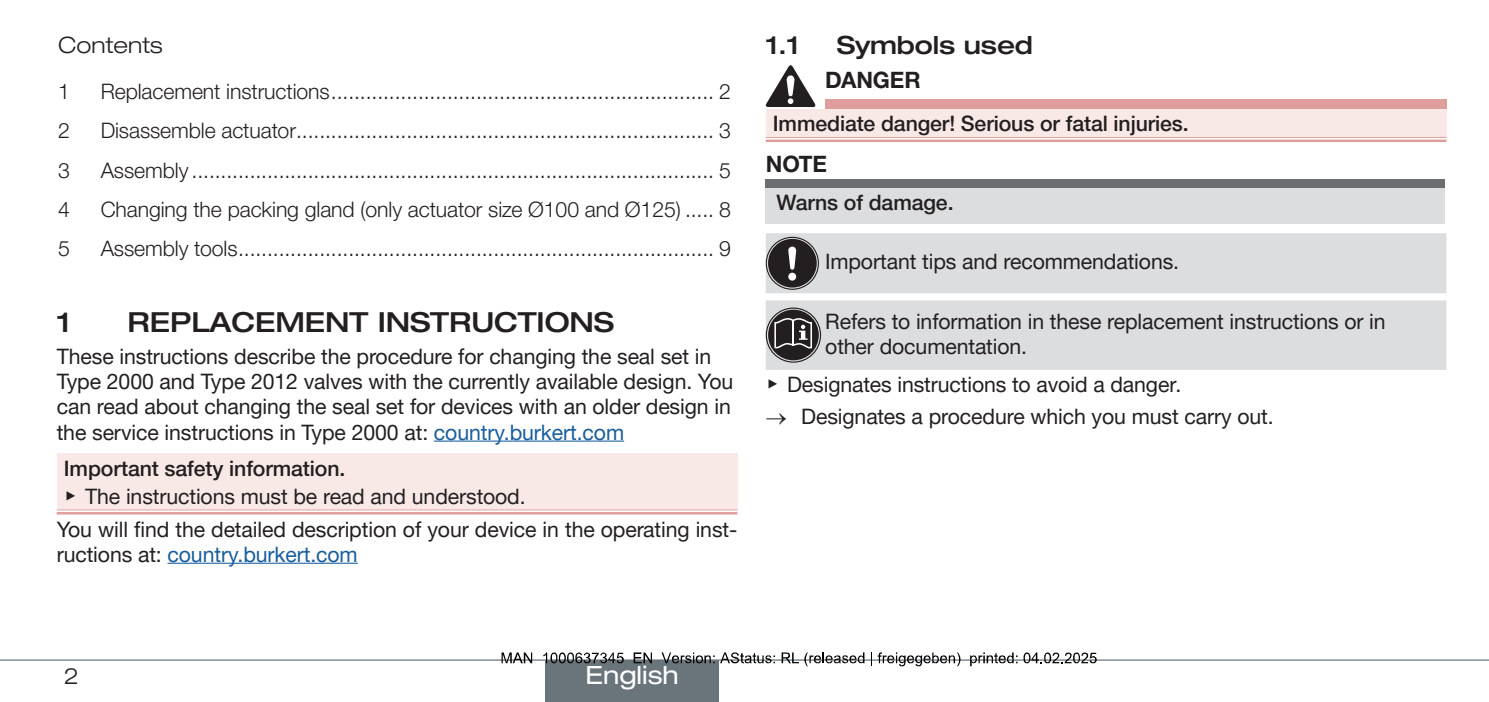
<style>
.page{position:relative;width:1489px;height:702px;background:#fff}
.page>*{position:absolute;margin:0;border:0;box-sizing:border-box;transform-origin:0 0}
.t1{font:500 expanded 27.5px "Helvetica Neue LTW1 G";letter-spacing:-.005em;color:#231f20}
.t2{font:500 expanded 25px "Helvetica Neue LTW1 G";letter-spacing:-.005em;color:#231f20}
.t3{font:expanded 25px "Helvetica Neue LTW1 G";color:#fff}
.SI-Wort{font:700 22.5px "Helvetica Neue LTW1 G";letter-spacing:-.005em;color:#231f20}
.TOC_title{font:300 expanded 22.5px "Helvetica Neue LTW1 G";color:#231f20}
.Fließtext{font:21.25px/25px "Helvetica Neue LTW1 G";letter-spacing:-.005em;color:#231f20}
.t4{font:300 21.25px "Helvetica Neue LTW1 G";letter-spacing:-.005em;color:#231f20}
.HI-Text{font:21.25px/25px "Helvetica Neue LTW1 G";letter-spacing:-.005em;color:#231f20}
.SI-Art{font:500 21.25px "Helvetica Neue LTW1 G";letter-spacing:-.005em;color:#231f20}
.Beschriftung{font:500 21.25px "Helvetica Neue LTW1 G";letter-spacing:-.005em;color:#231f20}
.s1{color:#175d9e}
.s2{font-family:"Arial Unicode MS"}
</style>
<div class="page">
<hr style="left:434px;top:440px;width:190px;height:1px;background:#175d9e">
<hr style="left:167px;top:562px;width:191px;height:1px;background:#175d9e">
<div style="left:57px;top:453px;width:680px;height:59px;background:#f8e9e7"></div>
<svg style="left:57px;top:510px;width:680px;height:2px"></svg>
<hr style="left:57px;top:509px;width:680px;height:1px;background:#df9e9c">
<hr style="left:57px;top:512px;width:680px;height:2px;background:#df9e9c">
<div style="left:825px;top:99px;width:621px;height:10px;background:#df9e9c"></div>
<div style="left:765px;top:109px;width:681px;height:30px;background:#f8e9e7"></div>
<div style="left:765px;top:137px;width:60px;height:5px;background:#fff"></div>
<div style="left:825px;top:137px;width:621px;height:5px;background:#fff"></div>
<hr style="left:765px;top:137px;width:60px;height:1px;background:#df9e9c">
<hr style="left:765px;top:139px;width:60px;height:3px;background:#df9e9c">
<hr style="left:825px;top:137px;width:621px;height:1px;background:#df9e9c">
<hr style="left:825px;top:139px;width:621px;height:3px;background:#df9e9c">
<svg style="left:765px;top:65px;width:50px;height:42px"></svg>
<div style="left:765px;top:179px;width:679px;height:9px;background:#6c6d70"></div>
<div style="left:765px;top:188px;width:679px;height:35px;background:#dcdddf"></div>
<div style="left:765px;top:233px;width:681px;height:60px;background:#dcdddf"></div>
<div style="left:766px;top:300px;width:680px;height:70px;background:#dcdddf"></div>
<div style="left:765px;top:307px;width:56px;height:55px;border:1px solid #231f20;border-radius:50%"></div>
<div style="left:768px;top:310px;width:50px;height:50px;background:#231f20;border-radius:50%"></div>
<svg style="left:773px;top:317px;width:39px;height:32px"></svg>
<hr style="left:0;top:659px;width:1488px;height:1px;background:#6a747b">
<div style="left:545px;top:660px;width:174px;height:42px;background:#6a747b"></div>
<svg style="left:501px;top:652px;width:31px;height:11px"></svg>
<svg style="left:543px;top:652px;width:80px;height:11px"></svg>
<svg style="left:633px;top:652px;width:19px;height:11px"></svg>
<svg style="left:661px;top:652px;width:53px;height:11px"></svg>
<svg style="left:720px;top:652px;width:55px;height:11px"></svg>
<svg style="left:781px;top:652px;width:83px;height:14px"></svg>
<svg style="left:871px;top:652px;width:89px;height:14px"></svg>
<svg style="left:970px;top:652px;width:47px;height:14px"></svg>
<svg style="left:1023px;top:652px;width:73px;height:11px"></svg>
<p class="TOC_title" style="left:58px;top:31px;width:106px">Contents</p>
<p class="t4" style="left:58px;top:79px;width:13px">1</p>
<p class="t4" style="left:101px;top:79px;width:631px">Replacement instructions.................................................................. 2</p>
<p class="t4" style="left:58px;top:118px;width:13px">2</p>
<p class="t4" style="left:101px;top:118px;width:631px">Disassemble actuator........................................................................ 3</p>
<p class="t4" style="left:58px;top:157px;width:13px">3</p>
<p class="t4" style="left:101px;top:157px;width:631px">Assembly .......................................................................................... 5</p>
<p class="t4" style="left:58px;top:196px;width:13px">4</p>
<p class="t4" style="left:101px;top:196px;width:631px">Changing the packing gland (only actuator size Ø100 and Ø125) ..... 8</p>
<p class="t4" style="left:58px;top:235px;width:13px">5</p>
<p class="t4" style="left:101px;top:235px;width:631px">Assembly tools.................................................................................. 9</p>
<p class="t1" style="left:57px;top:305px;width:15px">1</p>
<p class="t1" style="left:128px;top:305px;width:488px">REPLACEMENT INSTRUCTIONS</p>
<p class="Fließtext" style="left:57px;top:344px;width:678px">These instructions describe the procedure for changing the seal set in Type 2000 and Type 2012 valves with the currently available design. You can read about changing the seal set for devices with an older design in the service instructions in Type 2000 at: <span class="s1">country.burkert.com</span></p>
<p class="SI-Art" style="left:64px;top:455px;width:283px">Important safety information.</p>
<p class="Fließtext" style="left:64px;top:483px;width:463px"><span class="s2">▶</span> The instructions must be read and understood.</p>
<p class="Fließtext" style="left:57px;top:516px;width:682px">You will find the detailed description of your device in the operating inst&shy;ructions at: <span class="s1">country.burkert.com</span></p>
<p class="t2" style="left:765px;top:30px;width:35px">1.1</p>
<p class="t2" style="left:836px;top:30px;width:198px">Symbols used</p>
<p class="SI-Wort" style="left:825px;top:66px;width:97px">DANGER</p>
<p class="Beschriftung" style="left:772px;top:110px;width:417px">Immediate danger! Serious or fatal injuries.</p>
<p class="SI-Wort" style="left:765px;top:150px;width:63px">NOTE</p>
<p class="SI-Art" style="left:776px;top:190px;width:179px">Warns of damage.</p>
<p class="HI-Text" style="left:825px;top:249px;width:355px">Important tips and recommendations.</p>
<p class="HI-Text" style="left:825px;top:308px;width:562px">Refers to information in these replacement instructions or in other documentation.</p>
<p class="Fließtext" style="left:765px;top:372px;width:417px"><span class="s2">▶</span> Designates instructions to avoid a danger.</p>
<p class="Fließtext" style="left:765px;top:403px;width:509px">→ Designates a procedure which you must carry out.</p>
<p class="TOC_title" style="left:64px;top:661px;width:17px">2</p>
<p class="t3" style="left:585px;top:659px;width:95px">English</p>
</div>
